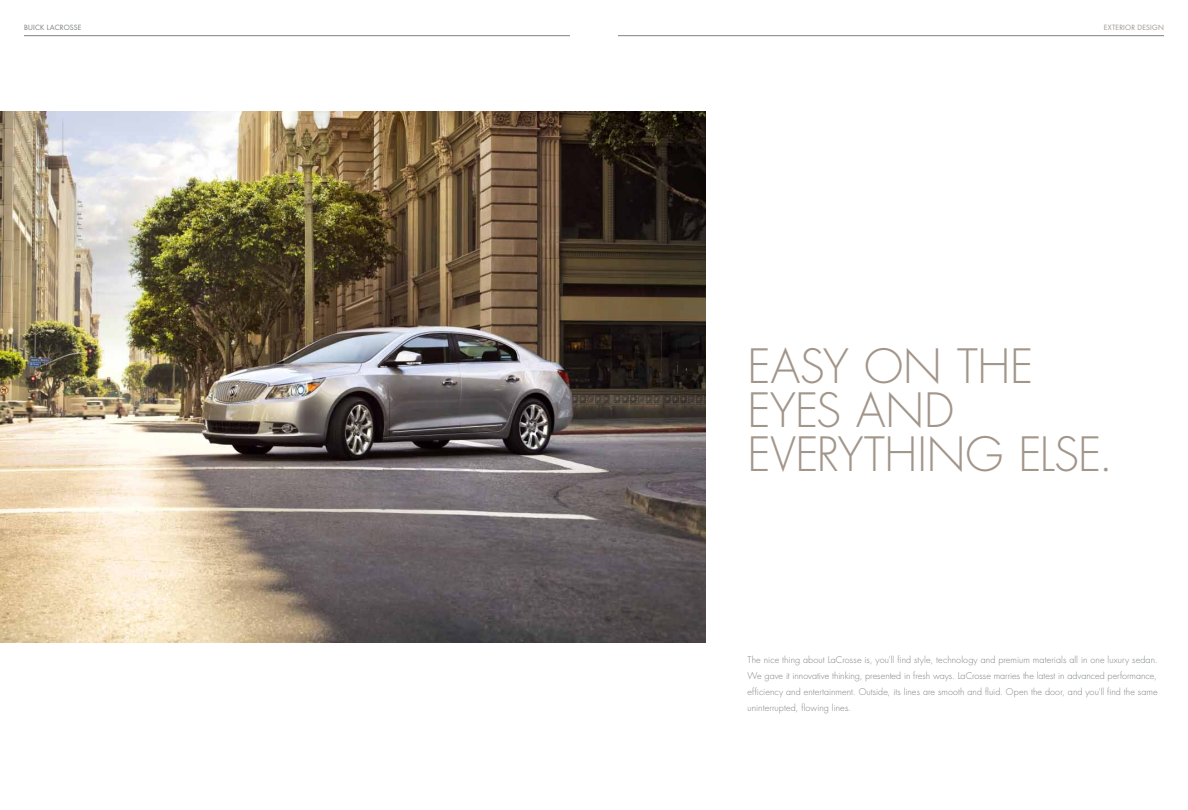
<style>
.page{position:relative;width:1188px;height:810px;background:#fff}
.page>*{position:absolute;margin:0;border:0;box-sizing:border-box;transform-origin:0 0}
.t1{font:300 46px/44px "Futura";letter-spacing:-.015em;color:#a2958a}
.t2{font:300 9px/16px "Futura";letter-spacing:.01em;color:#7e8083;text-align:justify}
.t3{font:7px "Futura";letter-spacing:.025em;color:#a2958a}
.t4{font:7px "Futura";letter-spacing:.02em;color:#7e8083}
</style>
<div class="page">
<hr style="left:24px;top:35px;width:546px;height:1px;background:#7e8083">
<hr style="left:618px;top:35px;width:546px;height:1px;background:#7e8083">
<img style="left:0;top:111px;width:706px;height:531px">
<p class="t4" style="left:24px;top:23px;width:59px">BUICK LACROSSE</p>
<p class="t3" style="left:1104px;top:23px;width:62px">EXTERIOR DESIGN</p>
<h1 class="t1" style="left:748px;top:345px;width:288px">Easy on th e eyes and everythin</h1>
<h1 class="t1" style="left:965px;top:433px;width:149px">g else.</h1>
<p class="t2" style="left:748px;top:652px;width:412px">The nice thing about LaCrosse is, you'll find style, technology and premium materials all in one luxury sedan.<br>We gave it innovative thinking, presented in fresh ways. LaCrosse marries the latest in advanced performance, efficiency and entertainment. Outside, its lines are smooth and fluid. Open the door, and you'll find the same uninterrupted, flowing lines.</p>
</div>
